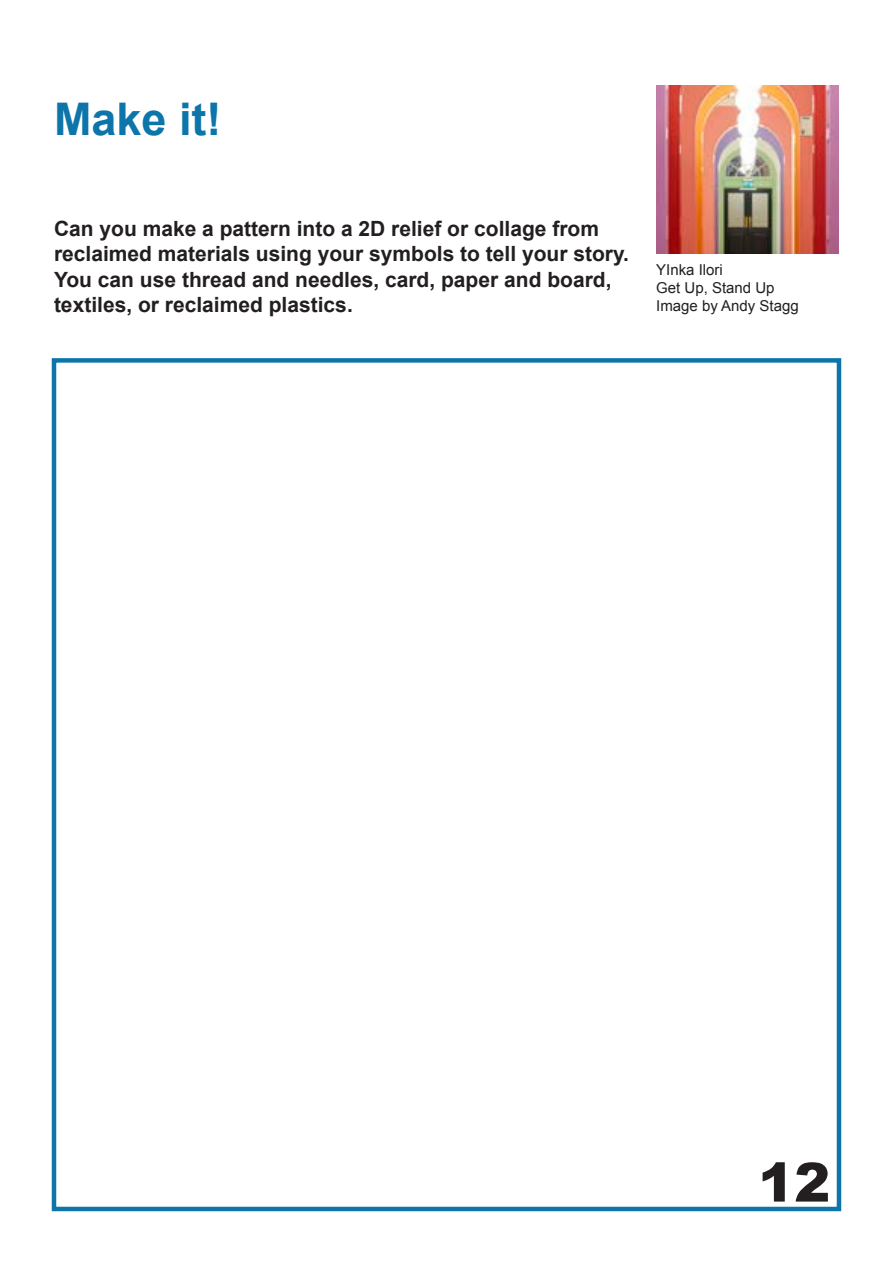
<style>
.page{position:relative;width:893px;height:1263px;background:#fff}
.page>*{position:absolute;margin:0;border:0;box-sizing:border-box;transform-origin:0 0}
.t1{font:900 54px "Arial";color:#231f20}
.t2{font:700 45px "Arial";color:#0d75aa}
.t3{font:700 21px/25.2px "Arial";color:#231f20}
.t4{font:15px "Arial";color:#231f20}
</style>
<div class="page">
<div style="left:52px;top:358px;width:789px;height:853px;border:4px solid #0d75aa"></div>
<img style="left:656px;top:85px;width:183px;height:169px">
<p class="t2" style="left:54px;top:90px;width:169px">Make it!</p>
<p class="t3" style="left:54px;top:217px;width:576px">Can you make a pattern into a 2D relief or collage from reclaimed materials using your symbols to tell your story.<br>You can use thread and needles, card, paper and board, textiles, or reclaimed plastics.</p>
<p class="t4" style="left:656px;top:259px;width:68px">YInka Ilori</p>
<p class="t4" style="left:656px;top:277px;width:120px">Get Up, Stand Up</p>
<p class="t4" style="left:656px;top:295px;width:144px">Image by Andy Stagg</p>
<p class="t1" style="left:758px;top:1143px;width:74px">12</p>
</div>
